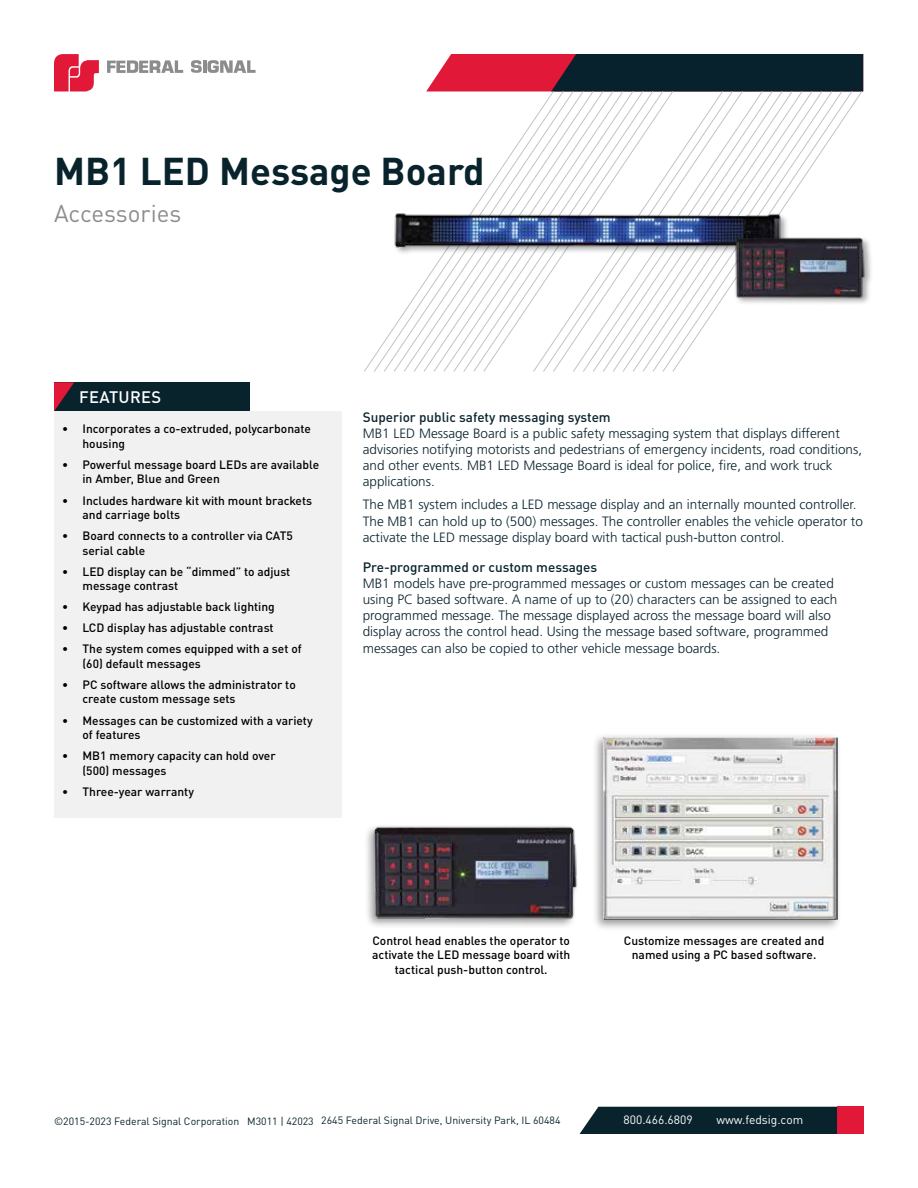
<style>
.page{position:relative;width:918px;height:1188px;background:#fff}
.page>*{position:absolute;margin:0;border:0;box-sizing:border-box;transform-origin:0 0}
.t1{font:700 38.25px "DIN Pro";color:#09232d}
.t2{font:24px "DIN Pro";color:#8a8c8e}
.t3{font:500 16.5px "DIN Pro";letter-spacing:.02em;color:#fff}
.t4{font:300 13.5px/16.2px "Frutiger LT Std";color:#09232d}
.t5{font:500 13.5px "DIN Pro";color:#09232d}
.t6{font:500 12px/14.4px "DIN Pro";color:#000}
.t7{font:12px "DIN Pro";color:#fff}
.t8{font:10.5px "DIN Pro";color:#09232d}
</style>
<div class="page">
<div style="left:837px;top:1107px;width:27px;height:27px;background:#e11837"></div>
<div style="left:580px;top:1107px;width:257px;height:27px;background:#09232d"></div>
<svg style="left:54px;top:54px;width:45px;height:37px"></svg>
<svg style="left:191px;top:60px;width:65px;height:13px"></svg>
<svg style="left:107px;top:60px;width:76px;height:13px"></svg>
<svg style="left:426px;top:54px;width:437px;height:37px;background:#4d2536"></svg>
<svg style="left:394px;top:297px;width:20px;height:75px"></svg>
<svg style="left:414px;top:91px;width:29px;height:281px"></svg>
<svg style="left:443px;top:91px;width:30px;height:281px"></svg>
<svg style="left:473px;top:91px;width:10px;height:281px"></svg>
<svg style="left:483px;top:91px;width:169px;height:281px"></svg>
<svg style="left:652px;top:91px;width:10px;height:281px"></svg>
<svg style="left:662px;top:91px;width:10px;height:281px"></svg>
<svg style="left:672px;top:91px;width:190px;height:281px"></svg>
<div style="left:54px;top:382px;width:195px;height:29px;background:#09232d"></div>
<svg style="left:54px;top:382px;width:20px;height:29px"></svg>
<div style="left:54px;top:411px;width:287px;height:407px;background:#f1f1f2"></div>
<img style="left:394px;top:207px;width:393px;height:49px">
<div style="left:734px;top:237px;width:139px;height:69px;background:#000;opacity:.35"></div>
<img style="left:728px;top:232px;width:141px;height:69px">
<div style="left:364px;top:824px;width:216px;height:106px;background:#f9f9f9"></div>
<img style="left:367px;top:826px;width:210px;height:99px">
<div style="left:592px;top:732px;width:250px;height:200px;background:#000;opacity:.4"></div>
<img style="left:604px;top:737px;width:233px;height:182px">
<h1 class="t1" style="left:54px;top:139px;width:432px">MB1 LED Message Board</h1>
<h2 class="t2" style="left:54px;top:194px;width:129px">Accessories</h2>
<p class="t3" style="left:79px;top:383px;width:84px">FEATURES</p>
<p class="t6" style="left:82px;top:421px;width:230px;text-indent:-20px">• Incorporates a co-extruded, polycarbonate housing</p>
<p class="t6" style="left:82px;top:456px;width:238px;text-indent:-20px">• Powerful message board LEDs are available in Amber, Blue and Green</p>
<p class="t6" style="left:82px;top:492px;width:231px;text-indent:-20px">• Includes hardware kit with mount brackets and carriage bolts</p>
<p class="t6" style="left:82px;top:527px;width:212px;text-indent:-20px">• Board connects to a controller via CAT5 serial cable</p>
<p class="t6" style="left:82px;top:563px;width:209px;text-indent:-20px">• LED display can be “dimmed” to adjust message contrast</p>
<p class="t6" style="left:62px;top:598px;width:214px">• Keypad has adjustable back lighting</p>
<p class="t6" style="left:62px;top:620px;width:213px">• LCD display has adjustable contrast</p>
<p class="t6" style="left:82px;top:641px;width:221px;text-indent:-20px">• The system comes equipped with a set of (60) default messages</p>
<p class="t6" style="left:82px;top:676px;width:215px;text-indent:-20px">• PC software allows the administrator to create custom message sets</p>
<p class="t6" style="left:82px;top:712px;width:232px;text-indent:-20px">• Messages can be customized with a variety of features</p>
<p class="t6" style="left:82px;top:747px;width:195px;text-indent:-20px">• MB1 memory capacity can hold over (500) messages</p>
<p class="t6" style="left:62px;top:783px;width:133px">• Three-year warranty</p>
<p class="t5" style="left:363px;top:406px;width:250px">Superior public safety messaging system</p>
<p class="t4" style="left:363px;top:425px;width:501px">MB1 LED Message Board is a public safety messaging system that displays different advisories notifying motorists and pedestrians of emergency incidents, road conditions, and other events. MB1 LED Message Board is ideal for police, fire, and work truck applications.</p>
<p class="t4" style="left:363px;top:497px;width:502px">The MB1 system includes a LED message display and an internally mounted controller.<br>The MB1 can hold up to (500) messages. The controller enables the vehicle operator to activate the LED message display board with tactical push-button control.</p>
<p class="t5" style="left:363px;top:556px;width:236px">Pre-programmed or custom messages</p>
<p class="t4" style="left:363px;top:575px;width:476px">MB1 models have pre-programmed messages or custom messages can be created using PC based software. A name of up to (20) characters can be assigned to each programmed message. The message displayed across the message board will also display across the control head. Using the message based software, programmed messages can also be copied to other vehicle message boards.</p>
<p class="t6" style="left:372px;top:932px;width:200px;text-align:center">Control head enables the operator to activate the LED message board with tactical push-button control.</p>
<p class="t6" style="left:624px;top:932px;width:202px;text-align:center">Customize messages are created and named using a PC based software.</p>
<p class="t8" style="left:54px;top:1112px;width:508px">©2015-2023 Federal Signal Corporation M3011 | 42023 2645 Federal Signal Drive, University Park, IL 60484</p>
<p class="t7" style="left:624px;top:1111px;width:71px">800.466.6809</p>
<p class="t7" style="left:717px;top:1111px;width:88px">www.fedsig.com</p>
</div>
